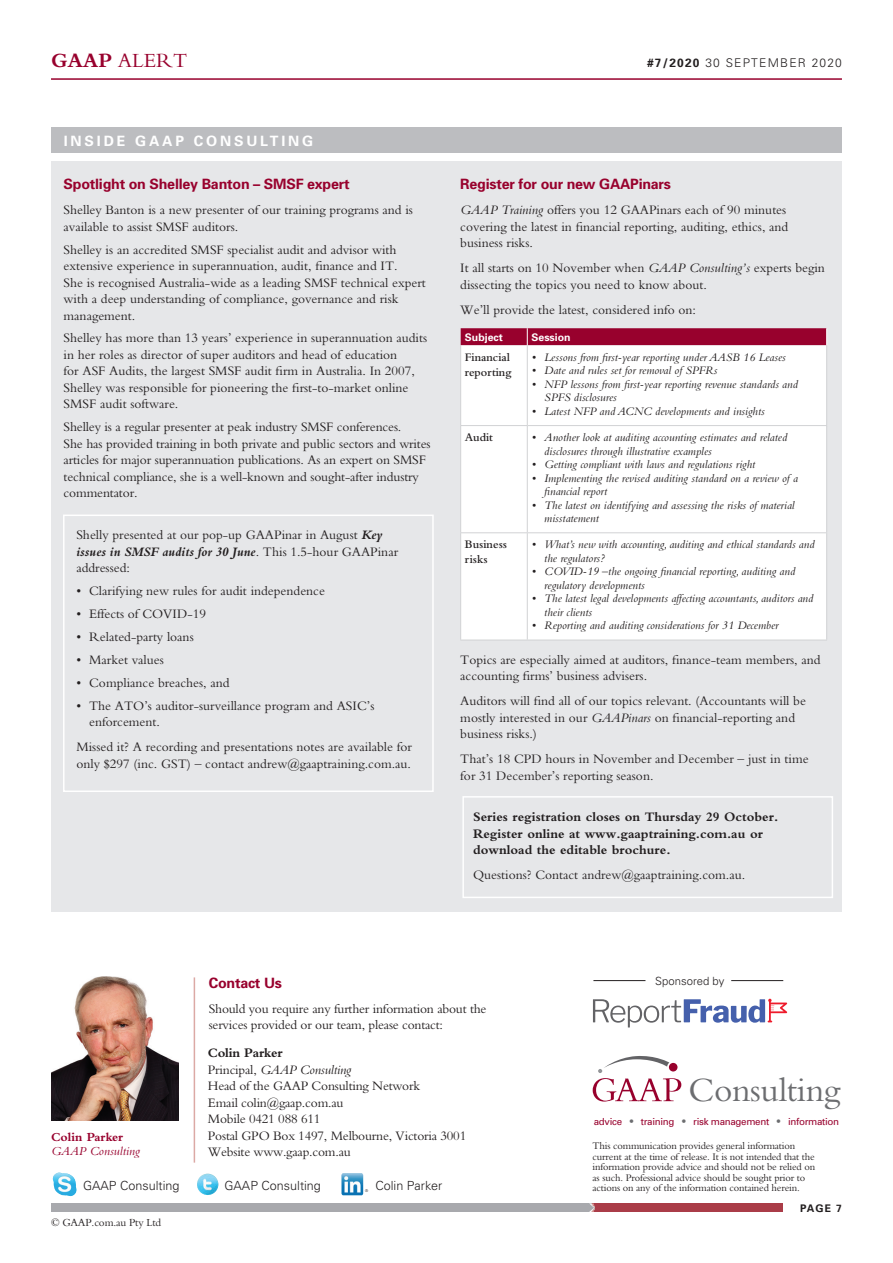
<style>
.page{position:relative;width:893px;height:1263px;background:#fff}
.page>*{position:absolute;margin:0;border:0;box-sizing:border-box;transform-origin:0 0}
.t1{font:35.55px "Bembo";letter-spacing:-.01em;color:#6c6d70}
.t2{font:21px "Bembo";color:#98012d}
.t3{font:700 14.25px "Univers";letter-spacing:-.015em;color:#98012d}
.t4{font:700 14.25px "Univers";letter-spacing:.2em;color:#fff}
.t5{font:13.5px/16.5px "Bembo";color:#231f20}
.t6{font:700 13.5px/16.5px "Bembo";color:#231f20}
.t7{font:italic 700 13.5px "M Bembo";color:#231f20}
.t8{font:italic 12.75px "Bembo";color:#98012d}
.t9{font:700 12.75px "Bembo";color:#98012d}
.t10{font:300 12.6px "Univers";color:#231f20}
.t11{font:italic 12px/13.5px "Bembo";color:#231f20}
.t12{font:600 12px/15px "Bembo";color:#231f20}
.t13{font:300 12px "Univers";letter-spacing:.1em;color:#231f20}
.t14{font:11.25px "Bembo";letter-spacing:-.015em;color:#231f20}
.t15{font:300 11.25px "Univers";color:#231f20}
.t16{font:10.5px/10.5px "Bembo";letter-spacing:-.015em;color:#231f20}
.t17{font:700 10.5px "Univers";color:#fff}
.t18{font:700 10.5px "Univers";color:#231f20}
.t19{font:9.75px "Univers";letter-spacing:-.03em;color:#98012d}
.t20{font:300 3.75px "Univers";color:#231f20}
.s1{font-weight:700}
.s2{font-family:"M Bembo";font-weight:700;font-style:italic}
.s3{font-family:"Bembo";font-weight:400;font-style:normal}
.s4{font-style:italic}
.s5{font-size:14.1px;color:#6c6d70}
</style>
<div class="page">
<div style="left:51px;top:162px;width:791px;height:750px;background:#e6e7e9"></div>
<div style="left:51px;top:128px;width:791px;height:25px;background:#bcbdc0"></div>
<hr style="left:51px;top:78px;width:791px;height:2px;background:#98012d">
<div style="left:51px;top:1203px;width:541px;height:9px;background:#a8a9ad"></div>
<div style="left:592px;top:1203px;width:191px;height:9px;background:#aa3c48"></div>
<svg style="left:589px;top:1203px;width:6px;height:9px"></svg>
<img style="left:51px;top:976px;width:127px;height:144px">
<img style="left:53px;top:1172px;width:24px;height:25px">
<img style="left:341px;top:1173px;width:22px;height:22px">
<img style="left:197px;top:1174px;width:21px;height:21px;border-radius:11px">
<hr style="left:194px;top:977px;width:1px;height:185px;background:#dca9a5">
<svg style="left:593px;top:1056px;width:88px;height:45px"></svg>
<svg style="left:593px;top:999px;width:194px;height:28px"></svg>
<hr style="left:593px;top:980px;width:52px;height:1px;background:#231f20">
<hr style="left:731px;top:980px;width:52px;height:1px;background:#231f20">
<svg style="left:461px;top:345px;width:365px;height:294px;background:#fefefe"></svg>
<div style="left:461px;top:328px;width:366px;height:17px;background:#98012d"></div>
<hr style="left:527px;top:345px;width:1px;height:80px;background:#d1d2d4">
<hr style="left:826px;top:345px;width:1px;height:80px;background:#d1d2d4">
<hr style="left:826px;top:426px;width:1px;height:106px;background:#d1d2d4">
<hr style="left:527px;top:533px;width:1px;height:107px;background:#d1d2d4">
<hr style="left:826px;top:533px;width:1px;height:107px;background:#d1d2d4">
<hr style="left:460px;top:425px;width:67px;height:1px;background:#d1d2d4">
<hr style="left:527px;top:425px;width:300px;height:1px;background:#d1d2d4">
<hr style="left:460px;top:532px;width:67px;height:1px;background:#d1d2d4">
<hr style="left:527px;top:532px;width:300px;height:1px;background:#d1d2d4">
<hr style="left:460px;top:640px;width:67px;height:1px;background:#d1d2d4">
<hr style="left:527px;top:640px;width:300px;height:1px;background:#d1d2d4">
<hr style="left:460px;top:345px;width:1px;height:80px;background:#d1d2d4">
<hr style="left:460px;top:426px;width:1px;height:106px;background:#d1d2d4">
<hr style="left:460px;top:533px;width:1px;height:107px;background:#d1d2d4">
<hr style="left:527px;top:426px;width:1px;height:106px;background:#d1d2d4">
<div style="left:63px;top:514px;width:371px;height:278px;border:2px solid #fff"></div>
<div style="left:462px;top:796px;width:371px;height:102px;border:2px solid #fff"></div>
<h2 class="t2" style="left:51px;top:48px;width:138px"><span class="s1">GAAP</span> ALERT</h2>
<p class="t13" style="left:647px;top:55px;width:196px"><span class="s1">#7/2020</span> 30 SEPTEMBER 2020</p>
<p class="t4" style="left:64px;top:132px;width:251px">INSIDE GAAP CONSULTING</p>
<p class="t3" style="left:64px;top:175px;width:288px">Spotlight on Shelley Banton – SMSF expert</p>
<p class="t5" style="left:64px;top:201px;width:351px">Shelley Banton is a new presenter of our training programs and is available to assist SMSF auditors.</p>
<p class="t5" style="left:64px;top:241px;width:364px">Shelley is an accredited SMSF specialist audit and advisor with extensive experience in superannuation, audit, finance and IT.<br>She is recognised Australia-wide as a leading SMSF technical expert with a deep understanding of compliance, governance and risk management.</p>
<p class="t5" style="left:64px;top:330px;width:365px">Shelley has more than 13 years’ experience in superannuation audits in her roles as director of super auditors and head of education<br>for ASF Audits, the largest SMSF audit firm in Australia. In 2007, Shelley was responsible for pioneering the first-to-market online SMSF audit software.</p>
<p class="t5" style="left:64px;top:419px;width:368px">Shelley is a regular presenter at peak industry SMSF conferences.<br>She has provided training in both private and public sectors and writes articles for major superannuation publications. As an expert on SMSF technical compliance, she is a well-known and sought-after industry commentator.</p>
<p class="t5" style="left:76px;top:527px;width:308px">Shelly presented at our pop-up GAAPinar in August <span class="s2">Key</span></p>
<p class="t7" style="left:76px;top:544px;width:323px">issues in SMSF audits for 30 June<span class="s3">. This 1.5-hour GAAPinar</span></p>
<p class="t5" style="left:76px;top:560px;width:55px">addressed:</p>
<p class="t5" style="left:76px;top:582px;width:250px">• Clarifying new rules for audit independence</p>
<p class="t5" style="left:76px;top:605px;width:131px">• Effects of COVID-19</p>
<p class="t5" style="left:76px;top:628px;width:119px">• Related-party loans</p>
<p class="t5" style="left:76px;top:651px;width:89px">• Market values</p>
<p class="t5" style="left:76px;top:674px;width:155px">• Compliance breaches, and</p>
<p class="t5" style="left:89px;top:697px;width:287px;text-indent:-13px">• The ATO’s auditor-surveillance program and ASIC’s enforcement.</p>
<p class="t5" style="left:76px;top:738px;width:337px">Missed it? A recording and presentations notes are available for only $297 (inc. GST) – contact andrew@gaaptraining.com.au.</p>
<p class="t3" style="left:460px;top:175px;width:212px">Register for our new GAAPinars</p>
<p class="t5" style="left:460px;top:201px;width:330px"><span class="s4">GAAP Training</span> offers you 12 GAAPinars each of 90 minutes covering the latest in financial reporting, auditing, ethics, and business risks.</p>
<p class="t5" style="left:460px;top:259px;width:366px">It all starts on 10 November when <span class="s4">GAAP Consulting’s</span> experts begin dissecting the topics you need to know about.</p>
<p class="t5" style="left:460px;top:301px;width:237px">We’ll provide the latest, considered info on:</p>
<p class="t17" style="left:465px;top:331px;width:39px">Subject</p>
<p class="t17" style="left:531px;top:331px;width:41px">Session</p>
<p class="t12" style="left:465px;top:349px;width:48px">Financial reporting</p>
<p class="t11" style="left:531px;top:350px;width:256px">• Lessons from first-year reporting under AASB 16 Leases</p>
<p class="t11" style="left:531px;top:364px;width:187px">• Date and rules set for removal of SPFRs</p>
<p class="t11" style="left:544px;top:377px;width:255px;text-indent:-13px">• NFP lessons from first-year reporting revenue standards and<br>SPFS disclosures</p>
<p class="t11" style="left:531px;top:404px;width:235px">• Latest NFP and ACNC developments and insights</p>
<p class="t12" style="left:465px;top:430px;width:30px">Audit</p>
<p class="t11" style="left:544px;top:430px;width:244px;text-indent:-13px">• Another look at auditing accounting estimates and related disclosures through illustrative examples</p>
<p class="t11" style="left:531px;top:457px;width:225px">• Getting compliant with laws and regulations right</p>
<p class="t11" style="left:544px;top:471px;width:255px;text-indent:-13px">• Implementing the revised auditing standard on a review of a financial report</p>
<p class="t11" style="left:544px;top:498px;width:252px;text-indent:-13px">• The latest on identifying and assessing the risks of material misstatement</p>
<p class="t12" style="left:465px;top:537px;width:44px">Business risks</p>
<p class="t11" style="left:544px;top:538px;width:272px;text-indent:-13px">• What’s new with accounting, auditing and ethical standards and the regulators?</p>
<p class="t11" style="left:544px;top:565px;width:253px;text-indent:-13px">• COVID-19 –the ongoing financial reporting, auditing and regulatory developments</p>
<p class="t11" style="left:544px;top:592px;width:271px;text-indent:-13px">• The latest legal developments affecting accountants, auditors and their clients</p>
<p class="t11" style="left:531px;top:619px;width:248px">• Reporting and auditing considerations for 31 December</p>
<p class="t5" style="left:460px;top:651px;width:362px">Topics are especially aimed at auditors, finance-team members, and accounting firms’ business advisers.</p>
<p class="t5" style="left:460px;top:692px;width:347px">Auditors will find all of our topics relevant. (Accountants will be mostly interested in our <span class="s4">GAAPinars</span> on financial-reporting and business risks.)</p>
<p class="t5" style="left:460px;top:750px;width:350px">That’s 18 CPD hours in November and December – just in time for 31 December’s reporting season.</p>
<p class="t6" style="left:473px;top:809px;width:307px">Series registration closes on Thursday 29 October.<br>Register online at www.gaaptraining.com.au or download the editable brochure.</p>
<p class="t5" style="left:473px;top:866px;width:274px">Questions? Contact andrew@gaaptraining.com.au.</p>
<p class="t15" style="left:655px;top:974px;width:71px">Sponsored by</p>
<p class="t3" style="left:209px;top:973px;width:75px">Contact Us</p>
<p class="t5" style="left:209px;top:1000px;width:279px">Should you require any further information about the services provided or our team, please contact:</p>
<p class="t5" style="left:208px;top:1044px;width:260px"><span class="s1">Colin Parker<br></span>Principal, <span class="s4">GAAP Consulting<br></span>Head of the GAAP Consulting Network<br>Email colin@gaap.com.au<br>Mobile 0421 088 611<br>Postal GPO Box 1497, Melbourne, Victoria 3001<br>Website www.gaap.com.au</p>
<h1 class="t1" style="left:688px;top:1069px;width:154px">Consulting</h1>
<p class="t19" style="left:594px;top:1116px;width:247px">advice <span class="s5">•</span> training <span class="s5">•</span> risk management <span class="s5">•</span> information</p>
<p class="t9" style="left:51px;top:1130px;width:74px">Colin Parker</p>
<p class="t8" style="left:51px;top:1144px;width:90px">GAAP Consulting</p>
<p class="t16" style="left:593px;top:1140px;width:224px">This communication provides general information current at the time of release. It is not intended that the information provide advice and should not be relied on as such. Professional advice should be sought prior to actions on any of the information contained herein.</p>
<p class="t10" style="left:225px;top:1178px;width:98px">GAAP Consulting</p>
<p class="t20" style="left:365px;top:1189px;width:5px">®</p>
<p class="t10" style="left:83px;top:1178px;width:98px">GAAP Consulting</p>
<p class="t10" style="left:375px;top:1178px;width:69px">Colin Parker</p>
<p class="t14" style="left:51px;top:1216px;width:112px">© GAAP.com.au Pty Ltd</p>
<p class="t18" style="left:800px;top:1201px;width:43px">PAGE 7</p>
</div>
